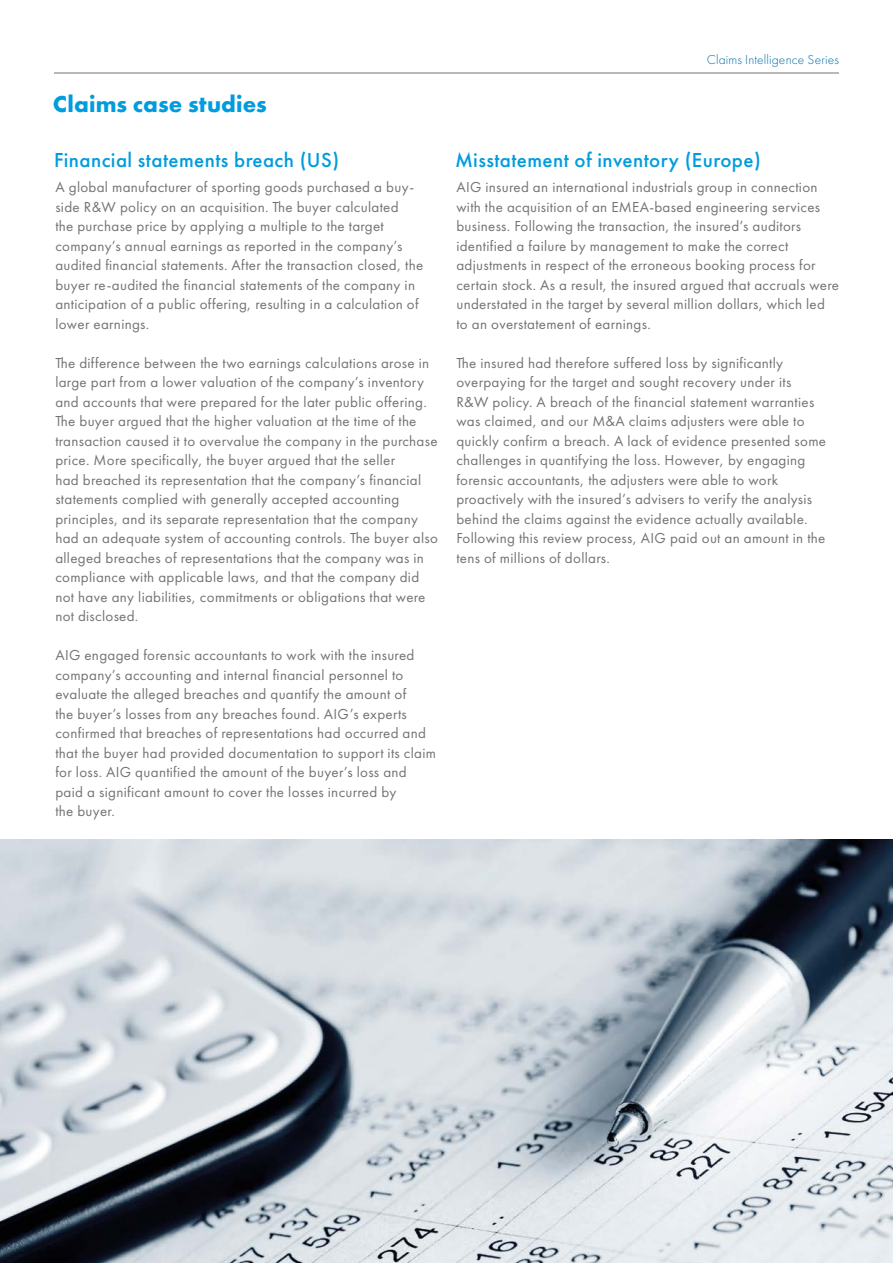
<style>
.page{position:relative;width:893px;height:1263px;background:#fff}
.page>*{position:absolute;margin:0;border:0;box-sizing:border-box;transform-origin:0 0}
.t1{font:700 24px "Futura PT";letter-spacing:.005em;color:#009cde}
.t2{font:500 21px "Futura PT";letter-spacing:.02em;color:#009cde}
.t3{font:15px/19.5px "Futura PT";letter-spacing:.02em;color:#747373}
.t4{font:300 13.5px "Futura PT";letter-spacing:.01em;color:#006eab}
</style>
<div class="page">
<hr style="left:54px;top:73px;width:785px;height:1px;background:#747373">
<img style="left:0;top:840px;width:893px;height:423px">
<p class="t1" style="left:53px;top:88px;width:215px">Claims case studies</p>
<p class="t4" style="left:707px;top:52px;width:134px">Claims Intelligence Series</p>
<p class="t2" style="left:54px;top:147px;width:287px">Financial statements breach (US)</p>
<p class="t2" style="left:455px;top:147px;width:307px">Misstatement of inventory (Europe)</p>
<p class="t3" style="left:55px;top:177px;width:369px">A global manufacturer of sporting goods purchased a buy&shy;side R&amp;W policy on an acquisition. The buyer calculated<br>the purchase price by applying a multiple to the target company’s annual earnings as reported in the company’s audited financial statements. After the transaction closed, the buyer re-audited the financial statements of the company in anticipation of a public offering, resulting in a calculation of lower earnings.</p>
<p class="t3" style="left:55px;top:353px;width:384px">The difference between the two earnings calculations arose in large part from a lower valuation of the company’s inventory and accounts that were prepared for the later public offering.<br>The buyer argued that the higher valuation at the time of the transaction caused it to overvalue the company in the purchase price. More specifically, the buyer argued that the seller<br>had breached its representation that the company’s financial statements complied with generally accepted accounting principles, and its separate representation that the company had an adequate system of accounting controls. The buyer also alleged breaches of representations that the company was in compliance with applicable laws, and that the company did not have any liabilities, commitments or obligations that were not disclosed.</p>
<p class="t3" style="left:55px;top:645px;width:382px">AIG engaged forensic accountants to work with the insured company’s accounting and internal financial personnel to evaluate the alleged breaches and quantify the amount of<br>the buyer’s losses from any breaches found. AIG’s experts confirmed that breaches of representations had occurred and that the buyer had provided documentation to support its claim for loss. AIG quantified the amount of the buyer’s loss and paid a significant amount to cover the losses incurred by<br>the buyer.</p>
<p class="t3" style="left:456px;top:177px;width:384px">AIG insured an international industrials group in connection with the acquisition of an EMEA-based engineering services business. Following the transaction, the insured’s auditors identified a failure by management to make the correct adjustments in respect of the erroneous booking process for certain stock. As a result, the insured argued that accruals were understated in the target by several million dollars, which led to an overstatement of earnings.</p>
<p class="t3" style="left:456px;top:353px;width:371px">The insured had therefore suffered loss by significantly overpaying for the target and sought recovery under its R&amp;W policy. A breach of the financial statement warranties was claimed, and our M&amp;A claims adjusters were able to quickly confirm a breach. A lack of evidence presented some challenges in quantifying the loss. However, by engaging forensic accountants, the adjusters were able to work proactively with the insured’s advisers to verify the analysis behind the claims against the evidence actually available.<br>Following this review process, AIG paid out an amount in the tens of millions of dollars.</p>
</div>
